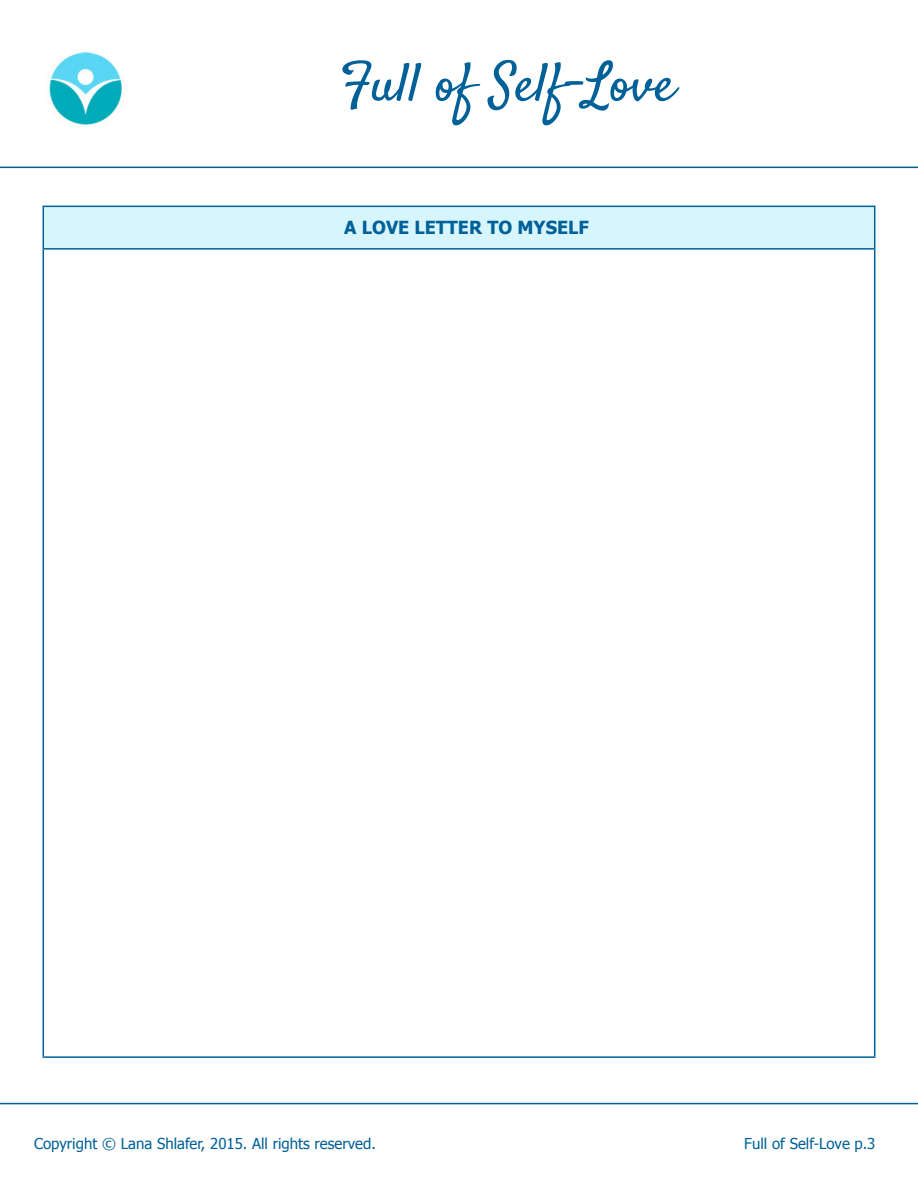
<style>
.page{position:relative;width:918px;height:1188px;background:#fff}
.page>*{position:absolute;margin:0;border:0;box-sizing:border-box;transform-origin:0 0}
.t1{font:54px "Satisfy";color:#006098}
.t2{font:700 18px "Tahoma";color:#006098}
.t3{font:15px "Tahoma";color:#006098}
</style>
<div class="page">
<hr style="left:0;top:1103px;width:918px;height:1px;background:#006098">
<hr style="left:0;top:167px;width:918px;height:1px;background:#006098">
<img style="left:47px;top:52px;width:75px;height:76px">
<div style="left:43px;top:206px;width:832px;height:43px;background:#d6f5fc"></div>
<hr style="left:43px;top:207px;width:1px;height:41px;background:#006098">
<hr style="left:874px;top:207px;width:1px;height:41px;background:#006098">
<hr style="left:43px;top:206px;width:832px;height:1px;background:#006098">
<hr style="left:43px;top:248px;width:832px;height:2px;background:#006098">
<hr style="left:43px;top:250px;width:1px;height:806px;background:#006098">
<hr style="left:874px;top:250px;width:1px;height:806px;background:#006098">
<hr style="left:43px;top:1056px;width:832px;height:2px;background:#006098">
<p class="t1" style="left:340px;top:49px;width:336px">Full of Self-Love</p>
<p class="t2" style="left:344px;top:216px;width:246px">A LOVE LETTER TO MYSELF</p>
<p class="t3" style="left:34px;top:1134px;width:343px">Copyright © Lana Shlafer, 2015. All rights reserved.</p>
<p class="t3" style="left:744px;top:1134px;width:133px">Full of Self-Love p.3</p>
</div>
